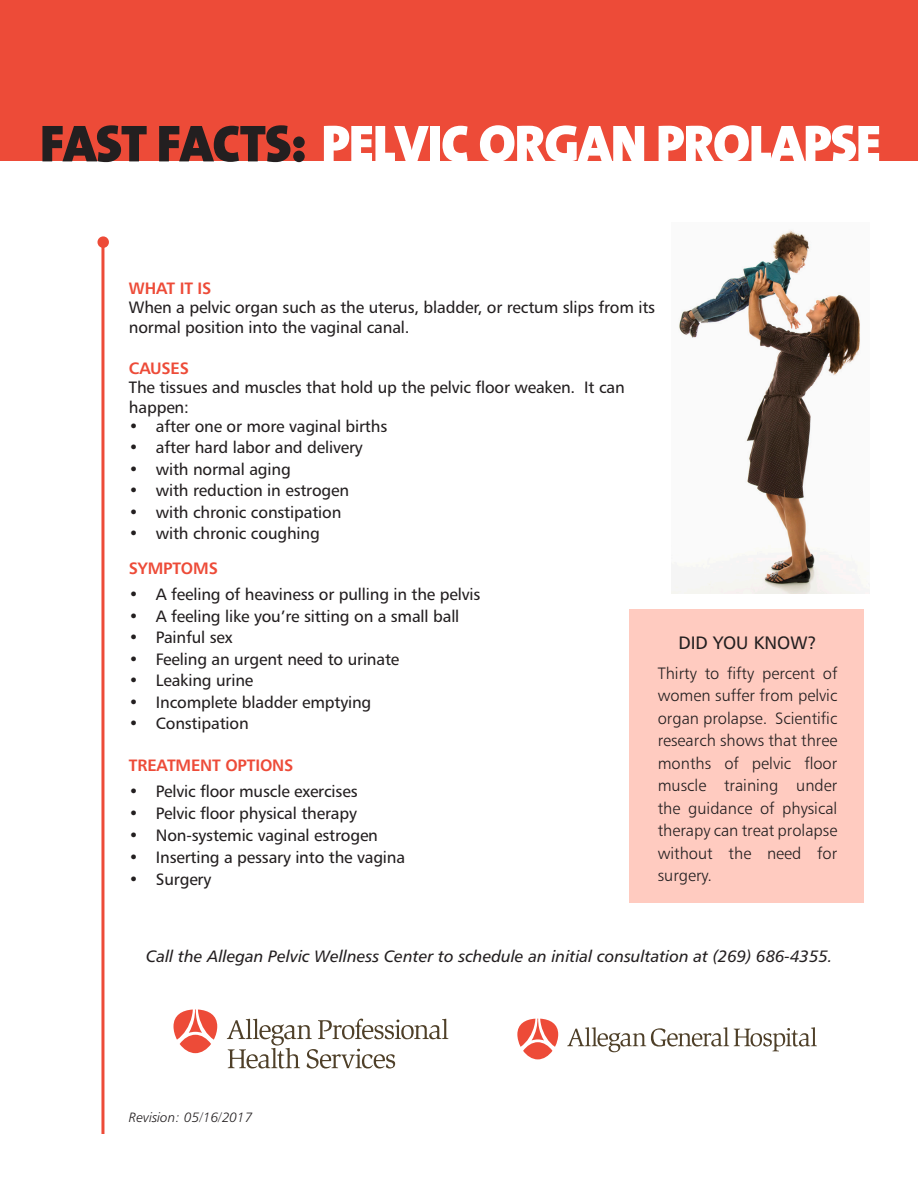
<style>
.page{position:relative;width:918px;height:1188px;background:#fff}
.page>*{position:absolute;margin:0;border:0;box-sizing:border-box;transform-origin:0 0}
.t1{font:900 52.5px "The Mix B9";letter-spacing:-.02em;color:#fff}
.t2{font:18px "Humanist 777 BT Roman B";color:#231f20}
.t3{font:16.5px/19.4px "Humanist 777 BT Roman B";letter-spacing:-.01em;color:#231f20}
.t4{font:16.5px/22.5px "Humanist 777 BT Light B";color:#231f20;text-align:justify}
.t5{font:16.5px "Humanist 777 BT Italic B";color:#231f20}
.t6{font:16.5px "Humanist 777 BT Bold B";letter-spacing:-.01em;color:#ed4b38}
.t7{font:13.5px "Humanist 777 BT Light Italic B";color:#231f20}
.s1{color:#231f20}
.s2{font-family:"Humanist 777 BT Bold B";color:#ed4b38}
</style>
<div class="page">
<div style="left:0;top:0;width:918px;height:161px;background:#ed4b38"></div>
<hr style="left:101px;top:245px;width:3px;height:889px;background:#ed4b38">
<div style="left:99px;top:238px;width:8px;height:8px;background:#ed4b38;border-radius:50%"></div>
<div style="left:97px;top:236px;width:12px;height:12px;border:3px solid #ed4b38;border-radius:50%"></div>
<svg style="left:517px;top:1019px;width:41px;height:40px"></svg>
<svg style="left:567px;top:1027px;width:250px;height:25px"></svg>
<svg style="left:174px;top:1009px;width:43px;height:44px"></svg>
<svg style="left:227px;top:1019px;width:221px;height:50px"></svg>
<div style="left:630px;top:609px;width:234px;height:294px;background:#ffcbc0"></div>
<img style="left:672px;top:230px;width:188px;height:364px">
<p class="t1" style="left:40px;top:115px;width:843px"><span class="s1">FAST FACTS:</span> PELVIC ORGAN PROLAPSE</p>
<p class="t3" style="left:129px;top:278px;width:528px"><span class="s2">WHAT IT IS<br></span>When a pelvic organ such as the uterus, bladder, or rectum slips from its normal position into the vaginal canal.</p>
<p class="t3" style="left:129px;top:358px;width:497px"><span class="s2">CAUSES<br></span>The tissues and muscles that hold up the pelvic floor weaken. It can happen:</p>
<p class="t3" style="left:129px;top:416px;width:260px">• after one or more vaginal births</p>
<p class="t3" style="left:129px;top:438px;width:235px">• after hard labor and delivery</p>
<p class="t3" style="left:129px;top:459px;width:163px">• with normal aging</p>
<p class="t3" style="left:129px;top:481px;width:222px">• with reduction in estrogen</p>
<p class="t3" style="left:129px;top:502px;width:214px">• with chronic constipation</p>
<p class="t3" style="left:129px;top:524px;width:192px">• with chronic coughing</p>
<p class="t6" style="left:129px;top:558px;width:90px">SYMPTOMS</p>
<p class="t3" style="left:129px;top:585px;width:353px">• A feeling of heaviness or pulling in the pelvis</p>
<p class="t3" style="left:129px;top:606px;width:332px">• A feeling like you’re sitting on a small ball</p>
<p class="t3" style="left:129px;top:628px;width:105px">• Painful sex</p>
<p class="t3" style="left:129px;top:649px;width:272px">• Feeling an urgent need to urinate</p>
<p class="t3" style="left:129px;top:671px;width:126px">• Leaking urine</p>
<p class="t3" style="left:129px;top:692px;width:244px">• Incomplete bladder emptying</p>
<p class="t3" style="left:129px;top:714px;width:121px">• Constipation</p>
<p class="t6" style="left:129px;top:754px;width:166px">TREATMENT OPTIONS</p>
<p class="t3" style="left:129px;top:781px;width:230px">• Pelvic floor muscle exercises</p>
<p class="t3" style="left:129px;top:803px;width:230px">• Pelvic floor physical therapy</p>
<p class="t3" style="left:129px;top:825px;width:251px">• Non-systemic vaginal estrogen</p>
<p class="t3" style="left:129px;top:847px;width:278px">• Inserting a pessary into the vagina</p>
<p class="t3" style="left:129px;top:869px;width:84px">• Surgery</p>
<p class="t2" style="left:678px;top:632px;width:140px">DID YOU KNOW?</p>
<p class="t4" style="left:658px;top:661px;width:181px">Thirty to fifty percent of women suffer from pelvic organ prolapse. Scientific research shows that three months of pelvic floor muscle training under the guidance of physical therapy can treat prolapse without the need for surgery.</p>
<p class="t5" style="left:146px;top:946px;width:688px">Call the Allegan Pelvic Wellness Center to schedule an initial consultation at (269) 686-4355.</p>
<p class="t7" style="left:129px;top:1109px;width:125px">Revision: 05/16/2017</p>
</div>
